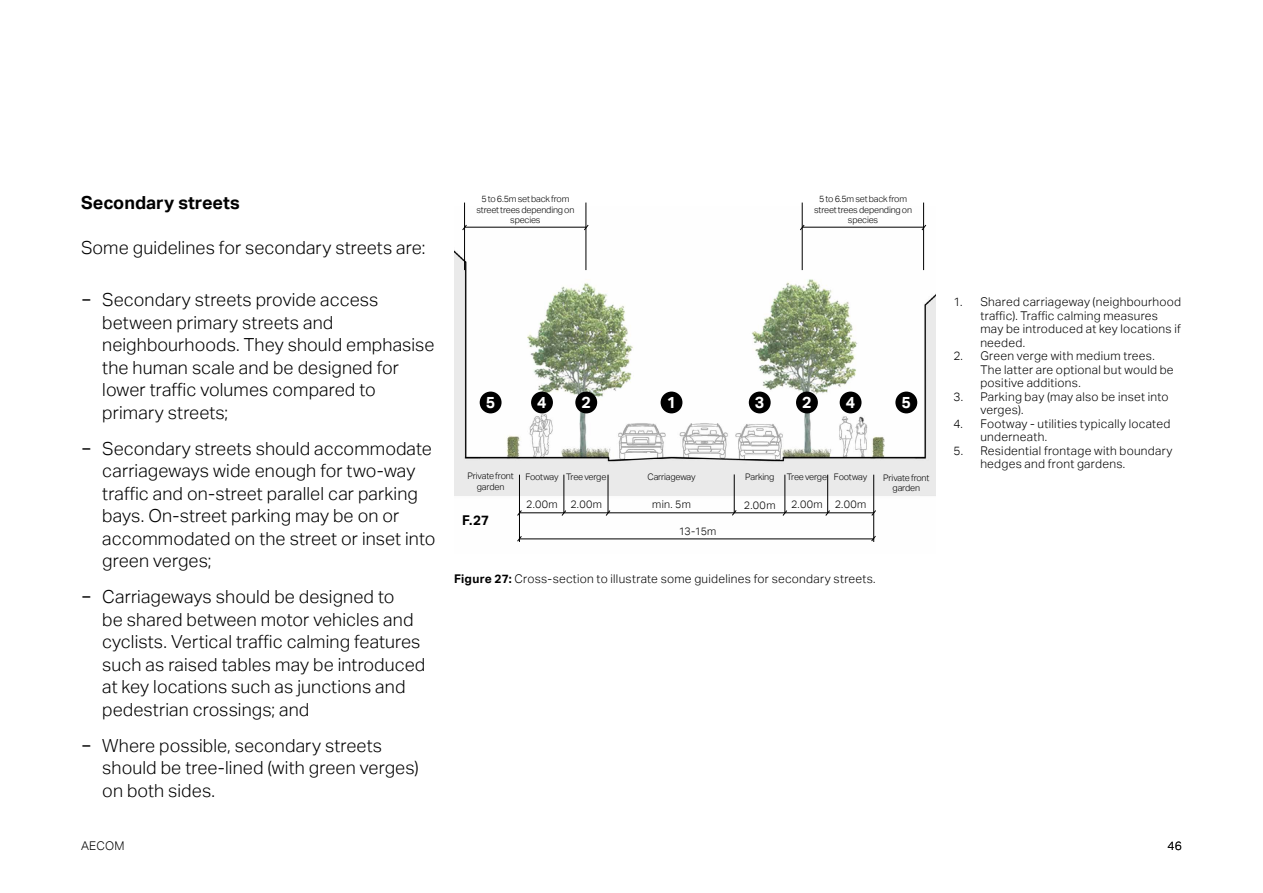
<style>
.page{position:relative;width:1263px;height:893px;background:#fff}
.page>*{position:absolute;margin:0;border:0;box-sizing:border-box;transform-origin:0 0}
.t1{font:300 18px/22.5px "AECOM Sans";letter-spacing:.005em;color:#000}
.t2{font:700 18px "AECOM Sans";color:#000}
.t3{font:700 16.05px "AECOM Sans";color:#fff}
.t4{font:700 13.5px "AECOM Sans";color:#000}
.t5{font:300 12px/13.5px "AECOM Sans";letter-spacing:.025em;color:#000}
.t6{font:300 10.8px "AECOM Sans";letter-spacing:.04em;color:#000}
.t7{font:300 9px/10.8px "AECOM Sans";letter-spacing:-.02em;color:#000;text-align:center}
.s1{font-weight:400}
.s2{font-weight:700}
</style>
<div class="page">
<img style="left:454px;top:206px;width:481px;height:333px">
<svg style="left:517px;top:510px;width:5px;height:6px"></svg>
<svg style="left:782px;top:510px;width:5px;height:6px"></svg>
<svg style="left:732px;top:510px;width:5px;height:6px"></svg>
<svg style="left:561px;top:510px;width:5px;height:6px"></svg>
<svg style="left:825px;top:510px;width:5px;height:6px"></svg>
<svg style="left:606px;top:510px;width:4px;height:6px"></svg>
<svg style="left:871px;top:510px;width:5px;height:6px"></svg>
<hr style="left:519px;top:475px;width:1px;height:67px;background:#000">
<hr style="left:785px;top:475px;width:1px;height:38px;background:#000">
<hr style="left:734px;top:474px;width:1px;height:39px;background:#000">
<hr style="left:564px;top:475px;width:1px;height:38px;background:#000">
<hr style="left:827px;top:475px;width:1px;height:38px;background:#000">
<hr style="left:608px;top:475px;width:1px;height:38px;background:#000">
<hr style="left:873px;top:475px;width:1px;height:67px;background:#000">
<svg style="left:517px;top:536px;width:5px;height:6px"></svg>
<svg style="left:871px;top:535px;width:5px;height:7px"></svg>
<hr style="left:519px;top:539px;width:355px;height:1px;background:#000">
<hr style="left:519px;top:513px;width:355px;height:1px;background:#000">
<div style="left:661px;top:392px;width:21px;height:21px;background:#000;border-radius:50%"></div>
<div style="left:575px;top:392px;width:22px;height:21px;background:#000;border-radius:50%"></div>
<div style="left:796px;top:392px;width:22px;height:21px;background:#000;border-radius:50%"></div>
<div style="left:749px;top:392px;width:22px;height:21px;background:#000;border-radius:50%"></div>
<div style="left:840px;top:392px;width:21px;height:21px;background:#000;border-radius:50%"></div>
<div style="left:531px;top:392px;width:22px;height:21px;background:#000;border-radius:50%"></div>
<div style="left:895px;top:392px;width:22px;height:21px;background:#000;border-radius:50%"></div>
<div style="left:480px;top:392px;width:21px;height:21px;background:#000;border-radius:50%"></div>
<svg style="left:462px;top:225px;width:5px;height:5px"></svg>
<svg style="left:800px;top:225px;width:5px;height:5px"></svg>
<svg style="left:584px;top:225px;width:5px;height:5px"></svg>
<svg style="left:921px;top:225px;width:5px;height:5px"></svg>
<hr style="left:464px;top:203px;width:1px;height:67px;background:#000">
<hr style="left:802px;top:203px;width:1px;height:67px;background:#000">
<hr style="left:586px;top:203px;width:1px;height:67px;background:#000">
<hr style="left:923px;top:203px;width:1px;height:67px;background:#000">
<hr style="left:464px;top:227px;width:122px;height:1px;background:#000">
<hr style="left:802px;top:227px;width:122px;height:1px;background:#000">
<div style="left:454px;top:502px;width:49px;height:36px;background:#fff"></div>
<p class="t2" style="left:81px;top:192px;width:160px">Secondary streets</p>
<p class="t1" style="left:81px;top:236px;width:346px">Some guidelines for secondary streets are:</p>
<p class="t1" style="left:102px;top:289px;width:334px;text-indent:-21px"><span class="s1">−</span> Secondary streets provide access between primary streets and neighbourhoods. They should emphasise the human scale and be designed for lower traffic volumes compared to primary streets;</p>
<p class="t1" style="left:102px;top:437px;width:335px;text-indent:-21px"><span class="s1">−</span> Secondary streets should accommodate carriageways wide enough for two-way traffic and on-street parallel car parking bays. On-street parking may be on or accommodated on the street or inset into green verges;</p>
<p class="t1" style="left:102px;top:586px;width:325px;text-indent:-21px"><span class="s1">−</span> Carriageways should be designed to<br>be shared between motor vehicles and cyclists. Vertical traffic calming features such as raised tables may be introduced at key locations such as junctions and pedestrian crossings; and</p>
<p class="t1" style="left:102px;top:734px;width:318px;text-indent:-21px"><span class="s1">−</span> Where possible, secondary streets should be tree-lined (with green verges) on both sides.</p>
<p class="t5" style="left:81px;top:839px;width:45px">AECOM</p>
<p class="t7" style="left:476px;top:193px;width:100px">5 to 6.5m set back from street trees depending on species</p>
<p class="t7" style="left:814px;top:193px;width:100px">5 to 6.5m set back from street trees depending on species</p>
<p class="t3" style="left:486px;top:393px;width:11px">5</p>
<p class="t3" style="left:537px;top:393px;width:11px">4</p>
<p class="t3" style="left:581px;top:393px;width:11px">2</p>
<p class="t3" style="left:667px;top:393px;width:11px">1</p>
<p class="t3" style="left:755px;top:393px;width:11px">3</p>
<p class="t3" style="left:802px;top:393px;width:11px">2</p>
<p class="t3" style="left:846px;top:393px;width:11px">4</p>
<p class="t3" style="left:902px;top:393px;width:11px">5</p>
<p class="t7" style="left:467px;top:471px;width:48px">Private front garden</p>
<p class="t4" style="left:462px;top:512px;width:29px">F.27</p>
<p class="t7" style="left:525px;top:471px;width:83px">Footway Tree verge</p>
<p class="t7" style="left:745px;top:471px;width:31px">Parking</p>
<p class="t7" style="left:787px;top:471px;width:82px">Tree verge Footway</p>
<p class="t6" style="left:652px;top:498px;width:40px">min. 5m</p>
<p class="t6" style="left:679px;top:525px;width:39px">13-15m</p>
<p class="t7" style="left:647px;top:472px;width:50px">Carriageway</p>
<p class="t7" style="left:883px;top:472px;width:48px">Private front garden</p>
<p class="t6" style="left:526px;top:498px;width:77px">2.00m 2.00m</p>
<p class="t6" style="left:744px;top:499px;width:33px">2.00m</p>
<p class="t6" style="left:791px;top:498px;width:77px">2.00m 2.00m</p>
<p class="t5" style="left:454px;top:572px;width:423px"><span class="s2">Figure 27:</span> Cross-section to illustrate some guidelines for secondary streets.</p>
<p class="t5" style="left:980px;top:295px;width:202px;text-indent:-27px">1. Shared carriageway (neighbourhood traffic). Traffic calming measures may be introduced at key locations if needed.</p>
<p class="t5" style="left:980px;top:349px;width:195px;text-indent:-27px">2. Green verge with medium trees.<br>The latter are optional but would be positive additions.</p>
<p class="t5" style="left:980px;top:390px;width:190px;text-indent:-27px">3. Parking bay (may also be inset into verges).</p>
<p class="t5" style="left:980px;top:417px;width:191px;text-indent:-27px">4. Footway - utilities typically located underneath.</p>
<p class="t5" style="left:980px;top:444px;width:194px;text-indent:-27px">5. Residential frontage with boundary hedges and front gardens.</p>
<p class="t5" style="left:1167px;top:839px;width:16px">46</p>
</div>
